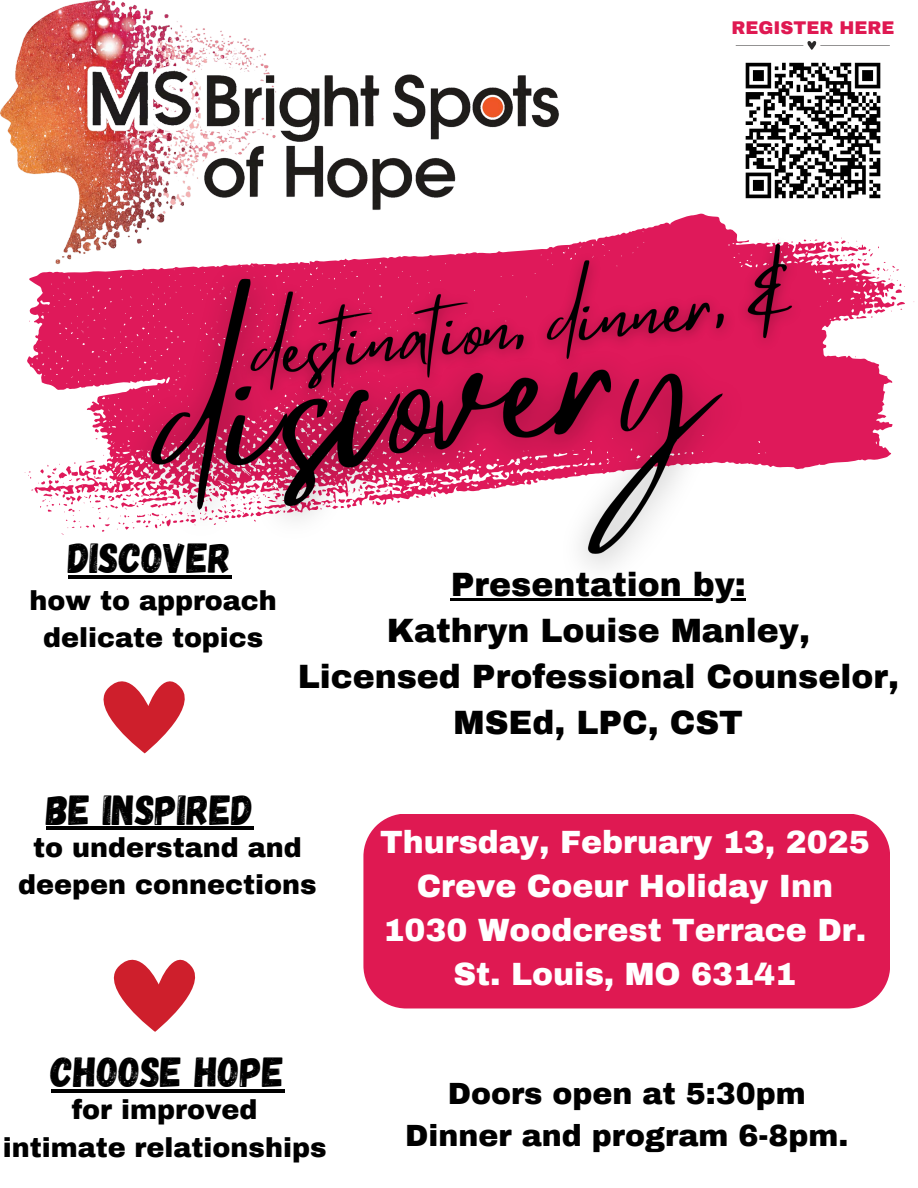
<style>
.page{position:relative;width:918px;height:1188px;background:#fff}
.page>*{position:absolute;margin:0;border:0;box-sizing:border-box;transform-origin:0 0}
.t1{font:42px "Gagalin";color:#000}
.t2{font:900 33px/46.2px "Archivo";color:#000;text-align:center}
.t3{font:900 31.5px/43.8px "Archivo";color:#fff;text-align:center}
.t4{font:900 30px/41.7px "Archivo";color:#000;text-align:center}
.t5{font:900 27px/37.2px "Archivo";color:#000;text-align:center}
.t6{font:900 18px "Archivo";color:#df1952}
</style>
<div class="page">
<svg style="left:24px;top:237px;width:891px;height:298px"></svg>
<img style="left:0;top:0;width:559px;height:267px">
<svg style="left:103px;top:681px;width:82px;height:72px"></svg>
<svg style="left:113px;top:959px;width:83px;height:73px"></svg>
<div style="left:363px;top:814px;width:527px;height:194px;background:#df1952"></div>
<img style="left:735px;top:45px;width:146px;height:154px">
<svg style="left:736px;top:41px;width:154px;height:9px"></svg>
<img style="left:82px;top:185px;width:710px;height:416px">
<img style="left:222px;top:220px;width:597px;height:202px">
<hr style="left:68px;top:575px;width:163px;height:4px;background:#000">
<hr style="left:46px;top:827px;width:207px;height:3px;background:#000">
<hr style="left:51px;top:1089px;width:233px;height:4px;background:#000">
<h3 class="t6" style="left:731px;top:18px;width:164px">REGISTER HERE</h3>
<p class="t1" style="left:68px;top:531px;width:165px">DISCOVER</p>
<p class="t5" style="left:30px;top:582px;width:249px">how to approach delicate topics</p>
<p class="t2" style="left:298px;top:562px;width:603px">Presentation by:<br>Kathryn Louise Manley,<br>Licensed Professional Counselor,<br>MSEd, LPC, CST</p>
<p class="t1" style="left:46px;top:782px;width:209px">BE INSPIRED</p>
<h3 class="t5" style="left:18px;top:829px;width:300px">to understand and deepen connections</h3>
<h4 class="t1" style="left:51px;top:1045px;width:235px">CHOOSE HOPE</h4>
<h5 class="t5" style="left:3px;top:1092px;width:325px">for improved<br>intimate relationships</h5>
<p class="t3" style="left:380px;top:821px;width:491px">Thursday, February 13, 2025<br>Creve Coeur Holiday Inn<br>1030 Woodcrest Terrace Dr.<br>St. Louis, MO 63141</p>
<p class="t4" style="left:405px;top:1074px;width:445px">Doors open at 5:30pm<br>Dinner and program 6-8pm.</p>
</div>
